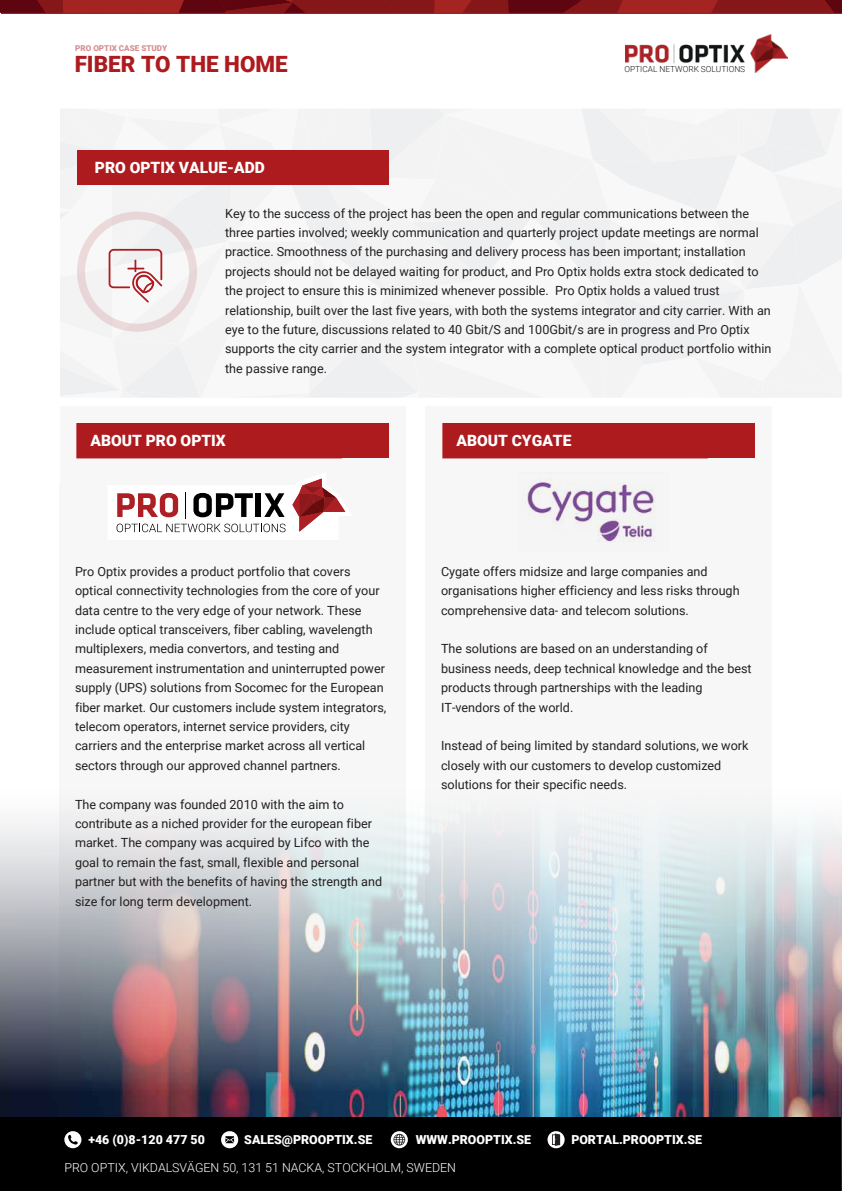
<style>
.page{position:relative;width:842px;height:1191px;background:#fff}
.page>*{position:absolute;margin:0;border:0;box-sizing:border-box;transform-origin:0 0}
.t1{font:900 22.4px "Roboto";color:#ae1b1f}
.t2{font:900 15.5px "Roboto";color:#fff}
.t3{font:12.6px/19.4px "Roboto";color:#231f20}
.t4{font:900 12.4px "Roboto";color:#fff}
.t5{font:300 12.4px "Roboto";color:#fff}
.t6{font:300 8.4px "Roboto";color:#131718}
.t7{font:900 8.1px "Roboto";color:rgb(174 27 31/.5)}
</style>
<div class="page">
<img style="left:0;top:1090px;width:842px;height:101px">
<img style="left:0;top:821px;width:842px;height:269px">
<svg style="left:59px;top:423px;width:347px;height:657px;fill:#f6f6f6"></svg>
<div style="left:1px;top:0;width:841px;height:14px;background:#ae1b1f"></div>
<svg style="left:0;top:0;width:842px;height:13px"></svg>
<div style="left:0;top:1117px;width:841px;height:74px;background:#000"></div>
<svg style="left:64px;top:1131px;width:17px;height:17px"></svg>
<svg style="left:221px;top:1131px;width:17px;height:17px"></svg>
<svg style="left:391px;top:1131px;width:17px;height:17px"></svg>
<svg style="left:393px;top:1133px;width:12px;height:12px"></svg>
<svg style="left:547px;top:1131px;width:18px;height:17px"></svg>
<div style="left:77px;top:423px;width:312px;height:35px;background:#ae1b1f"></div>
<img style="left:425px;top:423px;width:347px;height:657px">
<div style="left:443px;top:423px;width:312px;height:35px;background:#ae1b1f"></div>
<img style="left:517px;top:473px;width:152px;height:79px">
<div style="left:60px;top:109px;width:782px;height:289px;background:#f3f3f4"></div>
<div style="left:0;top:30px;width:60px;height:453px;background:#fff"></div>
<img style="left:625px;top:34px;width:162px;height:38px">
<svg style="left:107px;top:472px;width:245px;height:68px"></svg>
<p class="t7" style="left:75px;top:42px;width:93px">PRO OPTIX CASE STUDY</p>
<h1 class="t1" style="left:75px;top:48px;width:215px">FIBER TO THE HOME</h1>
<p class="t6" style="left:624px;top:64px;width:122px">OPTICAL NETWORK SOLUTIONS</p>
<p class="t2" style="left:95px;top:157px;width:171px">PRO OPTIX VALUE-ADD</p>
<p class="t3" style="left:225px;top:203px;width:548px">Key to the success of the project has been the open and regular communications between the three parties involved; weekly communication and quarterly project update meetings are normal practice. Smoothness of the purchasing and delivery process has been important; installation projects should not be delayed waiting for product, and Pro Optix holds extra stock dedicated to the project to ensure this is minimized whenever possible. Pro Optix holds a valued trust relationship, built over the last five years, with both the systems integrator and city carrier. With an eye to the future, discussions related to 40 Gbit/S and 100Gbit/s are in progress and Pro Optix supports the city carrier and the system integrator with a complete optical product portfolio within the passive range.</p>
<p class="t2" style="left:90px;top:429px;width:137px">ABOUT PRO OPTIX</p>
<p class="t3" style="left:75px;top:561px;width:313px">Pro Optix provides a product portfolio that covers optical connectivity technologies from the core of your data centre to the very edge of your network. These include optical transceivers, fiber cabling, wavelength multiplexers, media convertors, and testing and measurement instrumentation and uninterrupted power supply (UPS) solutions from Socomec for the European fiber market. Our customers include system integrators, telecom operators, internet service providers, city carriers and the enterprise market across all vertical sectors through our approved channel partners.</p>
<p class="t3" style="left:75px;top:794px;width:309px">The company was founded 2010 with the aim to contribute as a niched provider for the european fiber market. The company was acquired by Lifco with the goal to remain the fast, small, flexible and personal partner but with the benefits of having the strength and size for long term development.</p>
<p class="t2" style="left:456px;top:429px;width:116px">ABOUT CYGATE</p>
<p class="t3" style="left:441px;top:561px;width:300px">Cygate offers midsize and large companies and organisations higher efficiency and less risks through comprehensive data- and telecom solutions.</p>
<p class="t3" style="left:441px;top:638px;width:312px">The solutions are based on an understanding of business needs, deep technical knowledge and the best products through partnerships with the leading IT-vendors of the world.</p>
<p class="t3" style="left:441px;top:735px;width:309px">Instead of being limited by standard solutions, we work closely with our customers to develop customized solutions for their specific needs.</p>
<p class="t4" style="left:88px;top:1131px;width:118px">+46 (0)8-120 477 50</p>
<p class="t4" style="left:244px;top:1131px;width:130px">SALES@PROOPTIX.SE</p>
<p class="t4" style="left:416px;top:1131px;width:117px">WWW.PROOPTIX.SE</p>
<p class="t4" style="left:571px;top:1131px;width:132px">PORTAL.PROOPTIX.SE</p>
<p class="t5" style="left:64px;top:1158px;width:393px">PRO OPTIX, VIKDALSVÄGEN 50, 131 51 NACKA, STOCKHOLM, SWEDEN</p>
</div>
